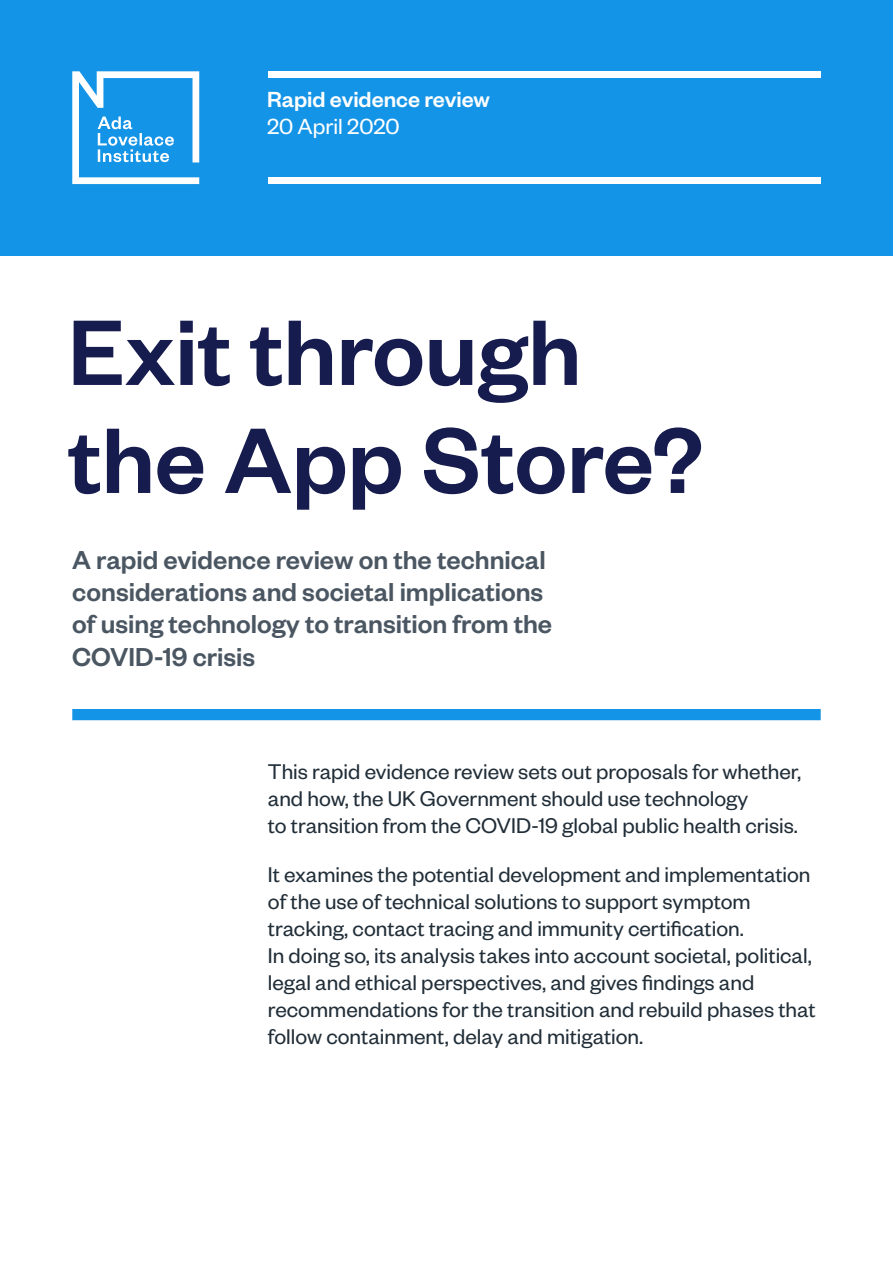
<style>
.page{position:relative;width:893px;height:1263px;background:#fff}
.page>*{position:absolute;margin:0;border:0;box-sizing:border-box;transform-origin:0 0}
.t1{font:500 102px/108px "Founders Grotesk";color:#171c4f}
.t2{font:500 28.5px/32.4px "Founders Grotesk";color:#4a5661}
.t3{font:500 24px "Founders Grotesk";color:#fff}
.t4{font:24px "Founders Grotesk";color:#fff}
.t5{font:23.4px/27px "Founders Grotesk";color:#212e38}
</style>
<div class="page">
<div style="left:0;top:0;width:893px;height:255px;background:#1494e7"></div>
<svg style="left:72px;top:71px;width:127px;height:113px"></svg>
<div style="left:268px;top:71px;width:553px;height:7px;background:#fff"></div>
<div style="left:268px;top:177px;width:553px;height:7px;background:#fff"></div>
<div style="left:72px;top:709px;width:749px;height:11px;background:#1494e7"></div>
<p class="t3" style="left:267px;top:84px;width:224px">Rapid evidence review</p>
<p class="t4" style="left:267px;top:111px;width:134px">20 April 2020</p>
<p class="t1" style="left:68px;top:293px;width:637px">Exit through the App Store?</p>
<p class="t2" style="left:72px;top:542px;width:481px">A rapid evidence review on the technical considerations and societal implications of using technology to transition from the COVID-19 crisis</p>
<p class="t5" style="left:268px;top:757px;width:535px">This rapid evidence review sets out proposals for whether, and how, the UK Government should use technology<br>to transition from the COVID-19 global public health crisis.</p>
<p class="t5" style="left:268px;top:860px;width:549px">It examines the potential development and implementation of the use of technical solutions to support symptom tracking, contact tracing and immunity certification.<br>In doing so, its analysis takes into account societal, political, legal and ethical perspectives, and gives findings and recommendations for the transition and rebuild phases that follow containment, delay and mitigation.</p>
</div>
